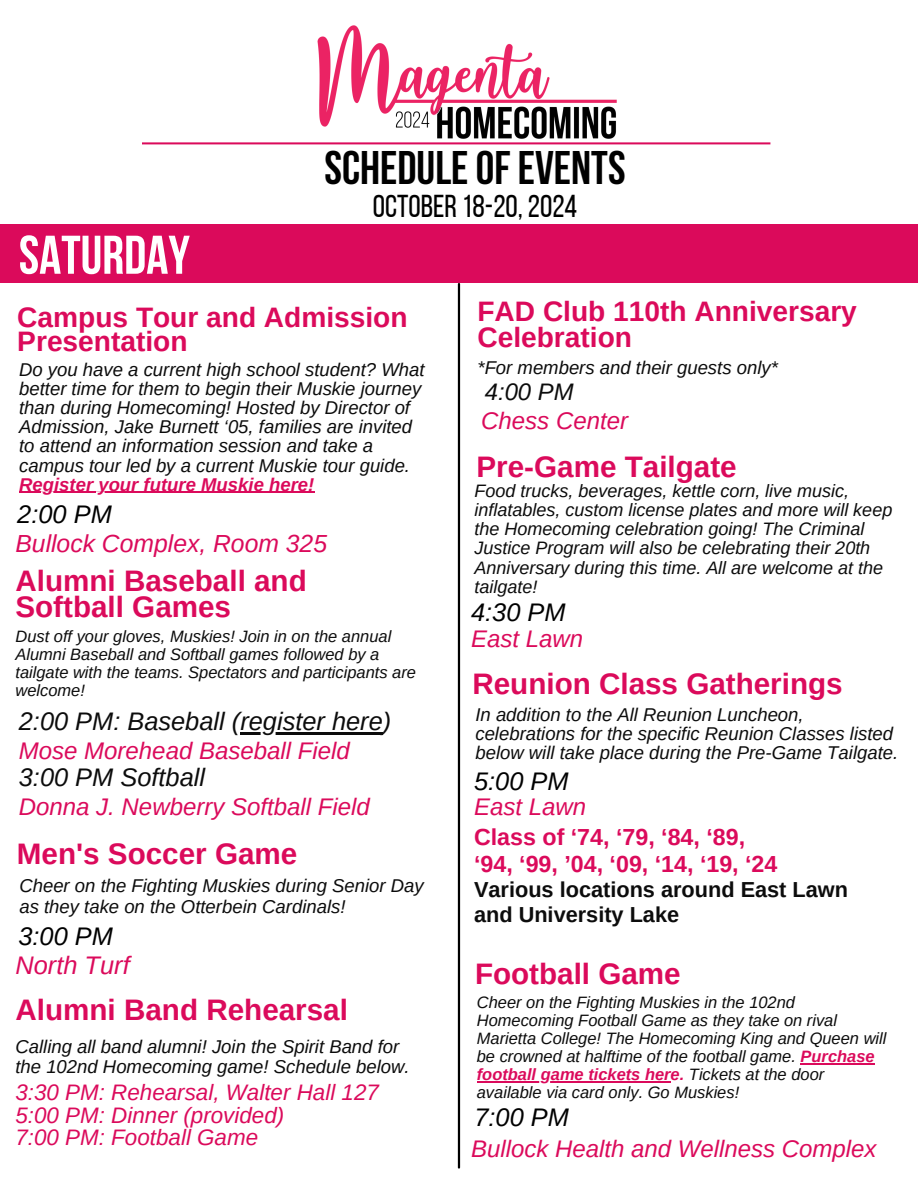
<style>
.page{position:relative;width:918px;height:1188px;background:#fff}
.page>*{position:absolute;margin:0;border:0;box-sizing:border-box;transform-origin:0 0}
.t1{font:700 54.3px "Bebas Neue";color:#fff}
.t2{font:700 46.95px "Bebas Neue";color:#000}
.t3{font:31.65px "Bebas Neue";color:#000}
.t4{font:700 29.7px "Arimo";color:#db0a5b}
.t5{font:700 29.55px/25.8px "Arimo";color:#db0a5b}
.t6{font:700 28.2px/25.8px "Arimo";color:#db0a5b}
.t7{font:italic 25.35px "Arimo";color:#0c0c0c}
.t8{font:italic 25.35px "Arimo";color:#000}
.t9{font:italic 25.35px "Arimo";color:#db0a5b}
.t10{font:italic 24.75px "Arimo";color:#db0a5b}
.t11{font:italic 24px "Arimo";color:#db0a5b}
.t12{font:italic 23.85px "Arimo";color:#0c0c0c}
.t13{font:700 23.25px "Arimo";color:#db0a5b}
.t14{font:italic 22.35px "Arimo";color:#db0a5b}
.t15{font:700 21.75px/24.8px "Arimo";color:#0c0c0c}
.t16{font:italic 18.45px/19.2px "Arimo";color:#0c0c0c}
.t17{font:italic 700 18.45px "Arimo";color:#db0a5b}
.t18{font:italic 18px/19.2px "Arimo";color:#0c0c0c}
.t19{font:italic 16.5px/18px "Arimo";color:#0c0c0c}
.s1{font-weight:700;color:#db0a5b}
</style>
<div class="page">
<hr style="left:458px;top:284px;width:2px;height:884px;background:#000">
<div style="left:0;top:224px;width:918px;height:59px;background:#db0a5b"></div>
<hr style="left:801px;top:1063px;width:74px;height:1px;background:#db0a5b">
<hr style="left:477px;top:1081px;width:194px;height:1px;background:#db0a5b">
<hr style="left:142px;top:142px;width:628px;height:2px;background:#db0a5b">
<img style="left:174px;top:25px;width:597px;height:120px">
<hr style="left:19px;top:492px;width:295px;height:1px;background:#db0a5b">
<hr style="left:240px;top:732px;width:143px;height:3px;background:#0c0c0c">
<p class="t2" style="left:325px;top:149px;width:303px">SCHEDULEOFEVENTS</p>
<p class="t1" style="left:19px;top:233px;width:173px">SATURDAY</p>
<h5 class="t3" style="left:373px;top:193px;width:206px">OCTOBER18-20, 2024</h5>
<h3 class="t6" style="left:17px;top:305px;width:392px;line-height:24.8px">Campus Tour and Admission<br>Presentation</h3>
<p class="t16" style="left:19px;top:360px;width:407px">Do you have a current high school student? What better time for them to begin their Muskie journey than during Homecoming! Hosted by Director of Admission, Jake Burnett ‘05, families are invited to attend an information session and take a campus tour led by a current Muskie tour guide.</p>
<p class="t17" style="left:19px;top:474px;width:297px">Register your future Muskie here!</p>
<p class="t10" style="left:15px;top:530px;width:313px">Bullock Complex, Room 325</p>
<p class="t8" style="left:17px;top:500px;width:96px">2:00 PM</p>
<p class="t5" style="left:15px;top:568px;width:293px">Alumni Baseball and<br>Softball Games</p>
<p class="t19" style="left:15px;top:627px;width:402px">Dust off your gloves, Muskies! Join in on the annual Alumni Baseball and Softball games followed by a tailgate with the teams. Spectators and participants are welcome!</p>
<h5 class="t7" style="left:19px;top:707px;width:374px">2:00 PM: Baseball (register here)</h5>
<p class="t7" style="left:19px;top:763px;width:188px">3:00 PM Softball</p>
<h3 class="t11" style="left:19px;top:737px;width:333px">Mose Morehead Baseball Field</h3>
<h3 class="t11" style="left:19px;top:794px;width:353px">Donna J. Newberry Softball Field</h3>
<p class="t4" style="left:17px;top:837px;width:282px">Men's Soccer Game</p>
<h3 class="t16" style="left:19px;top:876px;width:406px;line-height:20.2px">Cheer on the Fighting Muskies during Senior Day as they take on the Otterbein Cardinals!</h3>
<p class="t8" style="left:18px;top:922px;width:96px">3:00 PM</p>
<p class="t9" style="left:15px;top:951px;width:116px">North Turf</p>
<h3 class="t4" style="left:15px;top:994px;width:334px">Alumni Band Rehearsal</h3>
<p class="t16" style="left:15px;top:1037px;width:396px;line-height:19.6px">Calling all band alumni! Join the Spirit Band for the 102nd Homecoming game! Schedule below.</p>
<p class="t14" style="left:15px;top:1080px;width:365px">3:30 PM: Rehearsal, Walter Hall 127</p>
<h3 class="t14" style="left:15px;top:1103px;width:270px">5:00 PM: Dinner (provided)</h3>
<h5 class="t14" style="left:15px;top:1125px;width:244px">7:00 PM: Football Game</h5>
<p class="t6" style="left:477px;top:298px;width:381px">FAD Club 110th Anniversary<br>Celebration</p>
<h3 class="t12" style="left:485px;top:379px;width:90px">4:00 PM</h3>
<p class="t16" style="left:477px;top:358px;width:302px">*For members and their guests only*</p>
<p class="t11" style="left:481px;top:408px;width:148px">Chess Center</p>
<p class="t4" style="left:477px;top:450px;width:262px">Pre-Game Tailgate</p>
<p class="t18" style="left:474px;top:481px;width:419px">Food trucks, beverages, kettle corn, live music, inflatables, custom license plates and more will keep the Homecoming celebration going! The Criminal Justice Program will also be celebrating their 20th Anniversary during this time. All are welcome at the tailgate!</p>
<p class="t11" style="left:471px;top:625px;width:114px">East Lawn</p>
<h5 class="t8" style="left:471px;top:598px;width:96px">4:30 PM</h5>
<h4 class="t4" style="left:472px;top:667px;width:372px">Reunion Class Gatherings</h4>
<h6 class="t16" style="left:475px;top:705px;width:424px">In addition to the All Reunion Luncheon, celebrations for the specific Reunion Classes listed below will take place during the Pre-Game Tailgate.</h6>
<h1 class="t8" style="left:474px;top:767px;width:96px">5:00 PM</h1>
<p class="t11" style="left:474px;top:794px;width:114px">East Lawn</p>
<p class="t13" style="left:474px;top:824px;width:273px">Class of ‘74, ‘79, ‘84, ‘89,</p>
<p class="t13" style="left:474px;top:851px;width:305px">‘94, ‘99, ’04, ‘09, ‘14, ‘19, ‘24</p>
<h5 class="t15" style="left:474px;top:877px;width:375px">Various locations around East Lawn and University Lake</h5>
<h2 class="t4" style="left:475px;top:957px;width:207px">Football Game</h2>
<p class="t19" style="left:477px;top:993px;width:411px">Cheer on the Fighting Muskies in the 102nd Homecoming Football Game as they take on rival Marietta College! The Homecoming King and Queen will be crowned at halftime of the football game. <span class="s1">Purchase</span></p>
<p class="t19" style="left:477px;top:1065px;width:349px"><span class="s1">football game tickets here.</span> Tickets at the door available via card only. Go Muskies!</p>
<p class="t8" style="left:474px;top:1103px;width:96px">7:00 PM</p>
<p class="t11" style="left:471px;top:1135px;width:407px">Bullock Health and Wellness Complex</p>
</div>
